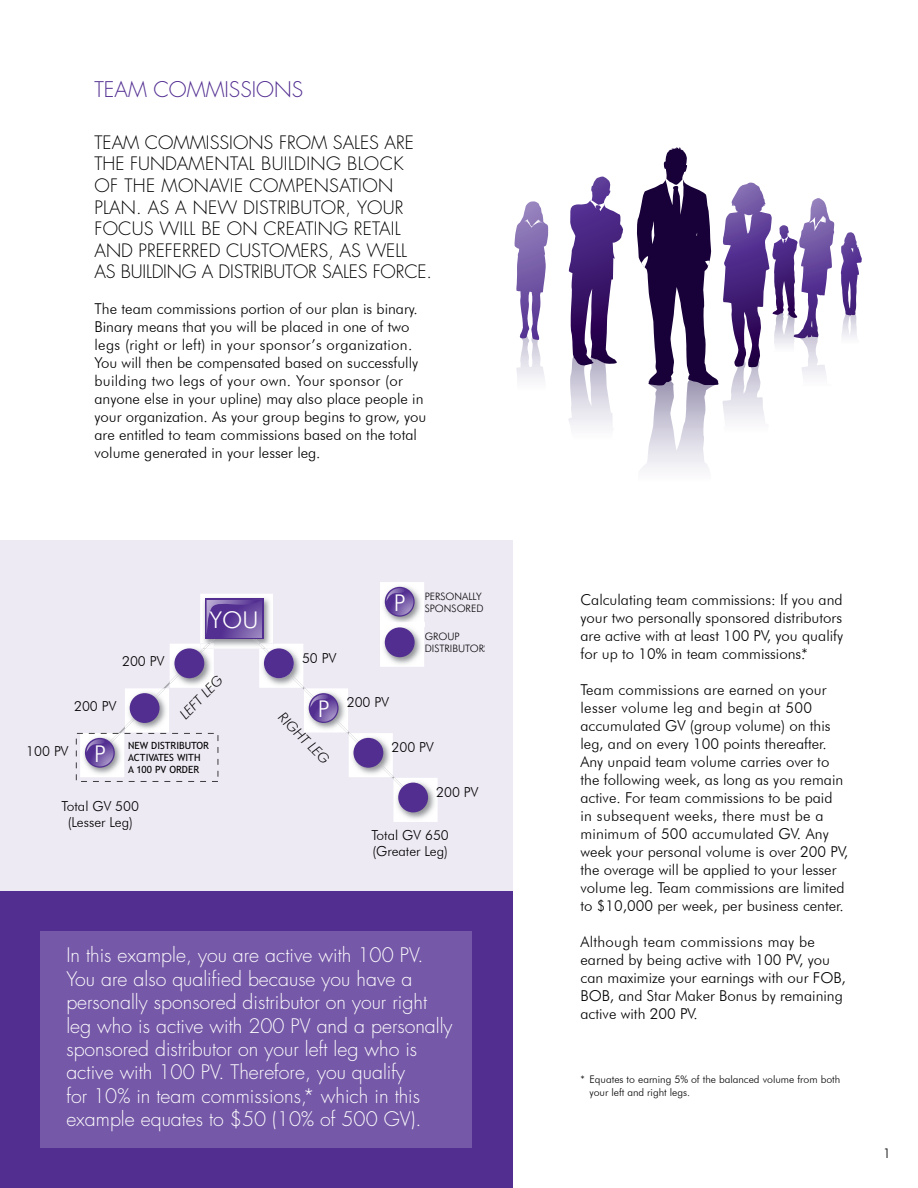
<style>
.page{position:relative;width:918px;height:1188px;background:#fff}
.page>*{position:absolute;margin:0;border:0;box-sizing:border-box;transform-origin:0 0}
.t1{font:300 23.25px "Futura BT";color:#fff}
.t2{font:300 21px "Futura";color:#522e91}
.t3{font:300 19.5px/23.4px "Futura";color:#fff}
.t4{font:300 18px "Futura";color:#000}
.t5{font:300 15px/18px "Futura BT";color:#000}
.t6{font:300 13.8px/16.5px "Futura BT";color:#000;text-align:center}
.t7{font:italic 300 13.8px "Futura BT";color:#000}
.t8{font:300 13.5px "Futura BT";color:#000}
.t9{font:300 10.5px/12.6px "Futura BT";color:#000}
.t10{font:300 10.2px/12.1px "Futura BT";color:#000}
.t11{font:9.9px/12px "Trebuchet MS";color:#000}
</style>
<div class="page">
<div style="left:0;top:540px;width:513px;height:622px;background:#eeeaf4"></div>
<div style="left:0;top:891px;width:513px;height:297px;background:#522e91"></div>
<div style="left:40px;top:931px;width:432px;height:216px;background:#7558a7"></div>
<img style="left:259px;top:644px;width:44px;height:44px">
<img style="left:263px;top:649px;width:40px;height:39px">
<div style="left:264px;top:648px;width:30px;height:30px;background:#522e91;border-radius:50%"></div>
<img style="left:304px;top:688px;width:44px;height:45px">
<svg style="left:309px;top:693px;width:30px;height:30px"></svg>
<svg style="left:310px;top:694px;width:27px;height:28px"></svg>
<svg style="left:310px;top:695px;width:19px;height:13px"></svg>
<img style="left:349px;top:733px;width:44px;height:44px">
<div style="left:353px;top:738px;width:30px;height:30px;background:#522e91;border-radius:50%"></div>
<img style="left:393px;top:778px;width:45px;height:44px">
<img style="left:393px;top:778px;width:21px;height:20px">
<div style="left:398px;top:783px;width:30px;height:29px;background:#522e91;border-radius:50%"></div>
<img style="left:170px;top:644px;width:44px;height:44px">
<img style="left:170px;top:649px;width:35px;height:35px">
<div style="left:174px;top:648px;width:30px;height:30px;background:#522e91;border-radius:50%"></div>
<img style="left:125px;top:688px;width:44px;height:44px">
<img style="left:125px;top:688px;width:40px;height:41px">
<div style="left:130px;top:693px;width:30px;height:30px;background:#522e91;border-radius:50%"></div>
<img style="left:380px;top:626px;width:44px;height:41px">
<div style="left:385px;top:627px;width:30px;height:30px;background:#522e91;border-radius:50%"></div>
<img style="left:80px;top:733px;width:44px;height:44px">
<img style="left:107px;top:733px;width:14px;height:19px">
<svg style="left:85px;top:738px;width:30px;height:30px"></svg>
<svg style="left:86px;top:739px;width:28px;height:27px"></svg>
<img style="left:200px;top:594px;width:73px;height:55px">
<img style="left:208px;top:639px;width:52px;height:6px">
<img style="left:265px;top:644px;width:8px;height:5px">
<svg style="left:259px;top:644px;width:6px;height:5px"></svg>
<img style="left:200px;top:644px;width:14px;height:5px">
<svg style="left:203px;top:644px;width:7px;height:5px"></svg>
<svg style="left:205px;top:598px;width:58px;height:41px"></svg>
<svg style="left:207px;top:600px;width:54px;height:38px;background:#694a9f"></svg>
<img style="left:380px;top:582px;width:44px;height:41px">
<img style="left:380px;top:623px;width:44px;height:3px">
<svg style="left:385px;top:587px;width:30px;height:30px"></svg>
<svg style="left:386px;top:588px;width:27px;height:27px"></svg>
<svg style="left:386px;top:588px;width:19px;height:13px"></svg>
<svg style="left:141px;top:781px;width:17px;height:1px"></svg>
<svg style="left:76px;top:774px;width:11px;height:8px"></svg>
<svg style="left:76px;top:733px;width:31px;height:23px"></svg>
<svg style="left:208px;top:733px;width:11px;height:8px"></svg>
<svg style="left:212px;top:771px;width:7px;height:11px"></svg>
<svg style="left:841px;top:232px;width:21px;height:106px"></svg>
<svg style="left:514px;top:201px;width:35px;height:180px"></svg>
<svg style="left:568px;top:177px;width:55px;height:251px"></svg>
<svg style="left:637px;top:147px;width:198px;height:323px"></svg>
<h2 class="t2" style="left:94px;top:76px;width:210px">TEAM COMMISSIONS</h2>
<p class="t4" style="left:94px;top:131px;width:21px">Team</p>
<p class="t4" style="left:145px;top:131px;width:13px">commissions</p>
<p class="t4" style="left:279px;top:131px;width:116px">FROM SALES are</p>
<p class="t4" style="left:94px;top:152px;width:11px">the</p>
<p class="t4" style="left:130px;top:152px;width:13px">fundamental</p>
<p class="t4" style="left:261px;top:152px;width:21px">buildin</p>
<p class="t4" style="left:326px;top:152px;width:44px">g block</p>
<p class="t4" style="left:95px;top:174px;width:41px">of the</p>
<p class="t4" style="left:162px;top:174px;width:32px">Mona</p>
<p class="t4" style="left:220px;top:174px;width:46px">Vie com</p>
<p class="t4" style="left:295px;top:174px;width:21px">pensation</p>
<p class="t4" style="left:95px;top:196px;width:20px">plan</p>
<p class="t4" style="left:136px;top:196px;width:72px">. Asanew</p>
<p class="t4" style="left:243px;top:196px;width:9px">distri</p>
<p class="t4" style="left:290px;top:196px;width:23px">butor</p>
<p class="t4" style="left:346px;top:196px;width:25px">, your</p>
<p class="t4" style="left:95px;top:217px;width:13px">focus</p>
<p class="t4" style="left:159px;top:217px;width:10px">will</p>
<p class="t4" style="left:201px;top:217px;width:73px">beon creatin</p>
<p class="t4" style="left:333px;top:217px;width:30px">g retail</p>
<p class="t4" style="left:95px;top:239px;width:14px">and</p>
<p class="t4" style="left:139px;top:239px;width:19px">preferred</p>
<p class="t4" style="left:226px;top:239px;width:13px">customers</p>
<p class="t4" style="left:328px;top:239px;width:50px">, as well</p>
<p class="t4" style="left:95px;top:260px;width:46px">as buildin</p>
<p class="t4" style="left:182px;top:260px;width:45px">g a distri</p>
<p class="t4" style="left:263px;top:260px;width:22px">butor</p>
<p class="t4" style="left:322px;top:260px;width:111px">SALES FORCE.</p>
<p class="t5" style="left:94px;top:300px;width:333px">The team commissions portion of our plan is binary.<br>Binary means that you will be placed in one of two legs (right or left) in your sponsor’s organization.<br>You will then be compensated based on successfully building two legs of your own. Your sponsor (or anyone else in your upline) may also place people in your organization. As your group begins to grow, you are entitled to team commissions based on the total volume generated in your lesser leg.</p>
<p class="t6" style="left:122px;top:653px;width:44px">200 PV</p>
<p class="t6" style="left:74px;top:698px;width:44px">200 PV</p>
<h1 class="t1" style="left:210px;top:605px;width:51px">YOU</h1>
<p class="t7" style="left:176px;top:710px;width:55px;rotate:-45deg">LEFT LEG</p>
<p class="t6" style="left:26px;top:743px;width:44px">100 PV</p>
<h1 class="t1" style="left:94px;top:739px;width:13px">P</h1>
<p class="t11" style="left:128px;top:740px;width:82px">NEW DISTRIBUTOR<br>ACTIVATES WITH<br>A 100 PV ORDER</p>
<p class="t6" style="left:62px;top:797px;width:79px">Total GV 500 (Lesser Leg)</p>
<p class="t6" style="left:302px;top:649px;width:36px">50 PV</p>
<h1 class="t1" style="left:394px;top:588px;width:13px">P</h1>
<p class="t10" style="left:425px;top:590px;width:60px">PERSONALLY<br>SPONSORED</p>
<p class="t10" style="left:425px;top:630px;width:66px">GROUP<br>DISTRIBUTORS</p>
<h1 class="t1" style="left:318px;top:695px;width:13px">P</h1>
<p class="t7" style="left:287px;top:709px;width:67px;rotate:45deg">RIGHT LEG</p>
<p class="t6" style="left:347px;top:694px;width:44px">200 PV</p>
<p class="t6" style="left:392px;top:739px;width:44px">200 PV</p>
<p class="t6" style="left:436px;top:784px;width:44px">200 PV</p>
<p class="t6" style="left:371px;top:827px;width:79px;text-align:left">Total GV 650 (Greater Leg)</p>
<p class="t3" style="left:66px;top:944px;width:388px">In this example, you are active with 100 PV.<br>You are also qualified because you have a personally sponsored distributor on your right leg who is active with 200 PV and a personally sponsored distributor on your left leg who is active with 100 PV. Therefore, you qualify<br>for 10% in team commissions,* which in this example equates to $50 (10% of 500 GV).</p>
<p class="t5" style="left:580px;top:591px;width:264px;text-align:justify">Calculating team commissions: If you and your two personally sponsored distributors are active with at least 100 PV, you qualify for up to 10% in team commissions.*</p>
<p class="t5" style="left:580px;top:681px;width:269px">Team commissions are earned on your lesser volume leg and begin at 500 accumulated GV (group volume) on this leg, and on every 100 points thereafter.<br>Any unpaid team volume carries over to the following week, as long as you remain active. For team commissions to be paid<br>in subsequent weeks, there must be a minimum of 500 accumulated GV. Any week your personal volume is over 200 PV, the overage will be applied to your lesser volume leg. Team commissions are limited to $10,000 per week, per business center.</p>
<p class="t5" style="left:580px;top:933px;width:267px">Although team commissions may be earned by being active with 100 PV, you can maximize your earnings with our FOB, BOB, and Star Maker Bonus by remaining active with 200 PV.</p>
<p class="t9" style="left:589px;top:1073px;width:252px;text-indent:-9px">* Equates to earning 5% of the balanced volume from both your left and right legs.</p>
<p class="t8" style="left:883px;top:1145px;width:9px">1</p>
</div>
